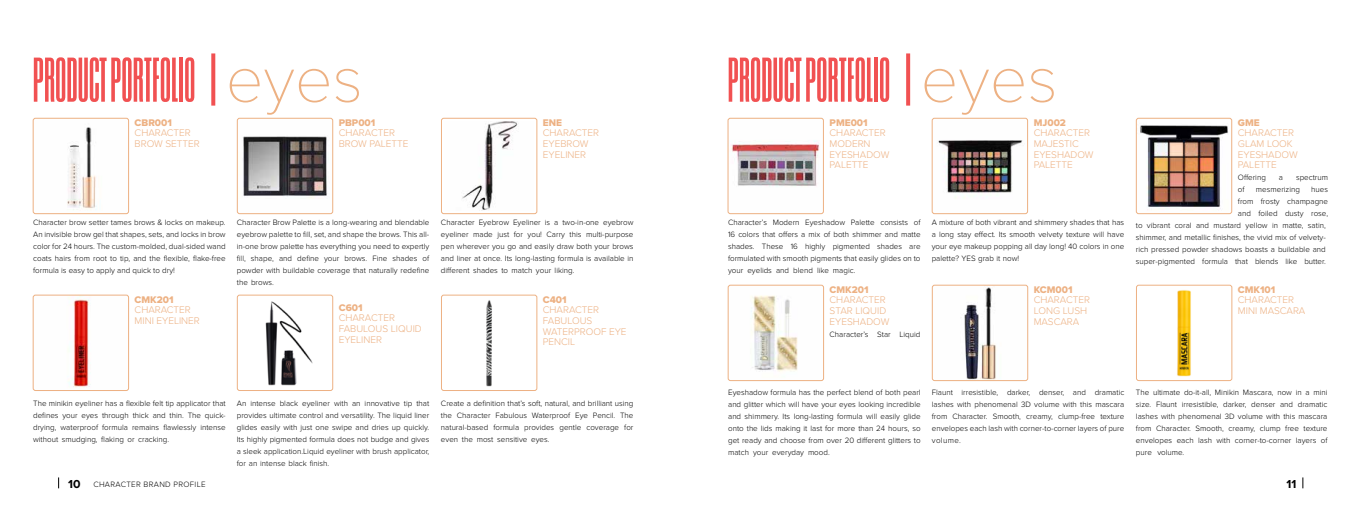
<style>
.page{position:relative;width:1361px;height:516px;background:#fff}
.page>*{position:absolute;margin:0;border:0;box-sizing:border-box;transform-origin:0 0}
.t1{font:60px "Sommar Display";color:#f15152}
.t2{font:700 12px "Proxima Nova";color:#000}
.t3{font:300 10px/10.7px "Proxima Nova";color:#edb183}
.t4{font:10px "Proxima Nova Extrabld";color:#edb183}
.t5{font:300 8px/12px "Proxima Nova";color:#000;text-align:justify}
.t6{font:300 8px "Proxima Nova";letter-spacing:.04em;color:#000}
.s1{font-family:"Proxima Nova T";font-weight:100;font-size:66.4px;color:#edb183}
.s2{font-weight:700;font-size:12px}
</style>
<div class="page">
<svg style="left:211px;top:53px;width:4px;height:53px"></svg>
<img style="left:33px;top:118px;width:96px;height:96px">
<div style="left:33px;top:118px;width:96px;height:96px;border:1px solid #edb183;border-radius:2px"></div>
<img style="left:237px;top:118px;width:96px;height:96px">
<div style="left:237px;top:118px;width:96px;height:96px;border:1px solid #edb183;border-radius:2px"></div>
<img style="left:462px;top:121px;width:56px;height:90px">
<div style="left:441px;top:118px;width:96px;height:96px;border:1px solid #edb183;border-radius:2px"></div>
<img style="left:33px;top:295px;width:96px;height:96px">
<div style="left:33px;top:295px;width:96px;height:96px;border:1px solid #edb183;border-radius:2px"></div>
<img style="left:237px;top:295px;width:96px;height:96px">
<div style="left:237px;top:295px;width:96px;height:96px;border:1px solid #edb183;border-radius:2px"></div>
<img style="left:441px;top:295px;width:96px;height:96px">
<div style="left:441px;top:295px;width:96px;height:96px;border:1px solid #edb183;border-radius:2px"></div>
<svg style="left:906px;top:53px;width:4px;height:53px"></svg>
<img style="left:731px;top:140px;width:89px;height:47px">
<div style="left:727px;top:118px;width:97px;height:96px;border:1px solid #edb183;border-radius:2px"></div>
<img style="left:938px;top:118px;width:90px;height:96px">
<div style="left:931px;top:118px;width:97px;height:96px;border:1px solid #edb183;border-radius:2px"></div>
<img style="left:1136px;top:118px;width:96px;height:96px">
<div style="left:1136px;top:118px;width:96px;height:96px;border:1px solid #edb183;border-radius:2px"></div>
<img style="left:751px;top:285px;width:73px;height:87px">
<div style="left:727px;top:285px;width:97px;height:96px;border:1px solid #edb183;border-radius:2px"></div>
<img style="left:1136px;top:285px;width:96px;height:96px">
<div style="left:1136px;top:285px;width:96px;height:96px;border:1px solid #edb183;border-radius:2px"></div>
<img style="left:932px;top:285px;width:96px;height:96px">
<div style="left:932px;top:285px;width:96px;height:96px;border:1px solid #edb183;border-radius:2px"></div>
<h1 class="t1" style="left:33px;top:47px;width:332px">PRODUCT PORTFOLIO <span class="s1">eyes</span></h1>
<p class="t4" style="left:135px;top:115px;width:39px">CBR001</p>
<p class="t3" style="left:135px;top:127px;width:67px">CHARACTER<br>BROW SETTER</p>
<p class="t4" style="left:339px;top:115px;width:38px">PBP001</p>
<p class="t3" style="left:339px;top:127px;width:71px">CHARACTER<br>BROW PALETTE</p>
<p class="t4" style="left:543px;top:115px;width:21px">ENE</p>
<p class="t3" style="left:543px;top:127px;width:58px">CHARACTER<br>EYEBROW<br>EYELINER</p>
<p class="t5" style="left:33px;top:216px;width:194px">Character brow setter tames brows &amp; locks on makeup.<br>An invisible brow gel that shapes, sets, and locks in brow color for 24 hours. The custom-molded, dual-sided wand coats hairs from root to tip, and the flexible, flake-free formula is easy to apply and quick to dry!</p>
<p class="t5" style="left:237px;top:216px;width:194px">Character Brow Palette is a long-wearing and blendable eyebrow palette to fill, set, and shape the brows. This all&shy;in-one brow palette has everything you need to expertly fill, shape, and define your brows. Fine shades of powder with buildable coverage that naturally redefine the brows.</p>
<p class="t5" style="left:441px;top:216px;width:194px">Character Eyebrow Eyeliner is a two-in-one eyebrow eyeliner made just for you! Carry this multi-purpose pen wherever you go and easily draw both your brows and liner at once. Its long-lasting formula is available in different shades to match your liking.</p>
<p class="t4" style="left:135px;top:292px;width:41px">CMK201</p>
<p class="t3" style="left:135px;top:304px;width:67px">CHARACTER<br>MINI EYELINER</p>
<p class="t4" style="left:339px;top:300px;width:25px">C601</p>
<p class="t3" style="left:339px;top:312px;width:85px">CHARACTER<br>FABULOUS LIQUID<br>EYELINER</p>
<p class="t4" style="left:543px;top:292px;width:25px">C401</p>
<p class="t3" style="left:543px;top:304px;width:85px">CHARACTER<br>FABULOUS<br>WATERPROOF EYE<br>PENCIL</p>
<p class="t5" style="left:33px;top:397px;width:194px">The minikin eyeliner has a flexible felt tip applicator that defines your eyes through thick and thin. The quick&shy;drying, waterproof formula remains flawlessly intense without smudging, flaking or cracking.</p>
<p class="t5" style="left:237px;top:397px;width:194px">An intense black eyeliner with an innovative tip that provides ultimate control and versatility. The liquid liner glides easily with just one swipe and dries up quickly.<br>Its highly pigmented formula does not budge and gives a sleek application.Liquid eyeliner with brush applicator, for an intense black finish.</p>
<p class="t5" style="left:441px;top:397px;width:194px">Create a definition that’s soft, natural, and brilliant using the Character Fabulous Waterproof Eye Pencil. The natural-based formula provides gentle coverage for even the most sensitive eyes.</p>
<h1 class="t1" style="left:727px;top:47px;width:332px">PRODUCT PORTFOLIO <span class="s1">eyes</span></h1>
<p class="t4" style="left:1238px;top:115px;width:23px">GME</p>
<p class="t3" style="left:1238px;top:127px;width:61px">CHARACTER<br>GLAM LOOK<br>EYESHADOW<br>PALETTE</p>
<p class="t5" style="left:1238px;top:171px;width:30px">Offering</p>
<p class="t5" style="left:1279px;top:171px;width:6px">a</p>
<p class="t5" style="left:1296px;top:171px;width:34px">spectrum</p>
<p class="t5" style="left:1238px;top:183px;width:8px">of</p>
<p class="t5" style="left:1256px;top:183px;width:45px">mesmerizing</p>
<p class="t4" style="left:1033px;top:115px;width:34px">MJ002</p>
<p class="t3" style="left:1033px;top:127px;width:61px">CHARACTER<br>MAJESTIC<br>EYESHADOW<br>PALETTE</p>
<p class="t4" style="left:829px;top:115px;width:40px">PME001</p>
<p class="t3" style="left:829px;top:127px;width:61px">CHARACTER<br>MODERN<br>EYESHADOW<br>PALETTE</p>
<p class="t5" style="left:1238px;top:183px;width:92px;text-indent:73px">hues from frosty champagne and foiled dusty rose,</p>
<p class="t5" style="left:728px;top:216px;width:194px">Character’s Modern Eyeshadow Palette consists of 16 colors that offers a mix of both shimmer and matte shades. These 16 highly pigmented shades are formulated with smooth pigments that easily glides on to your eyelids and blend like magic.</p>
<p class="t5" style="left:931px;top:216px;width:194px">A mixture of both vibrant and shimmery shades that has a long stay effect. Its smooth velvety texture will have your eye makeup popping all day long! 40 colors in one palette? YES grab it now!</p>
<p class="t5" style="left:1136px;top:219px;width:191px">to vibrant coral and mustard yellow in matte, satin, shimmer, and metallic finishes, the vivid mix of velvety&shy;rich pressed powder shadows boasts a buildable and super-pigmented formula that blends like butter.</p>
<p class="t4" style="left:829px;top:282px;width:41px">CMK201</p>
<p class="t3" style="left:829px;top:294px;width:61px">CHARACTER<br>STAR LIQUID<br>EYESHADOW</p>
<p class="t5" style="left:829px;top:328px;width:92px">Character’s Star Liquid</p>
<p class="t4" style="left:1033px;top:282px;width:40px">KCM001</p>
<p class="t3" style="left:1033px;top:294px;width:58px">CHARACTER<br>LONG LUSH<br>MASCARA</p>
<p class="t4" style="left:1238px;top:282px;width:39px">CMK101</p>
<p class="t3" style="left:1238px;top:294px;width:69px">CHARACTER<br>MINI MASCARA</p>
<p class="t5" style="left:728px;top:386px;width:194px">Eyeshadow formula has the perfect blend of both pearl and glitter which will have your eyes looking incredible and shimmery. Its long-lasting formula will easily glide onto the lids making it last for more than 24 hours, so get ready and choose from over 20 different glitters to match your everyday mood.</p>
<p class="t5" style="left:932px;top:386px;width:194px">Flaunt irresistible, darker, denser, and dramatic lashes with phenomenal 3D volume with this mascara from Character. Smooth, creamy, clump-free texture envelopes each lash with corner-to-corner layers of pure volume.</p>
<p class="t5" style="left:1136px;top:386px;width:193px">The ultimate do-it-all, Minikin Mascara, now in a mini size. Flaunt irresistible, darker, denser and dramatic lashes with phenomenal 3D volume with this mascara from Character. Smooth, creamy, clump free texture envelopes each lash with corner-to-corner layers of pure volume.</p>
<p class="t6" style="left:68px;top:478px;width:139px"><span class="s2">10</span> CHARACTER BRAND PROFILE</p>
<h2 class="t2" style="left:1286px;top:475px;width:11px">11</h2>
</div>
